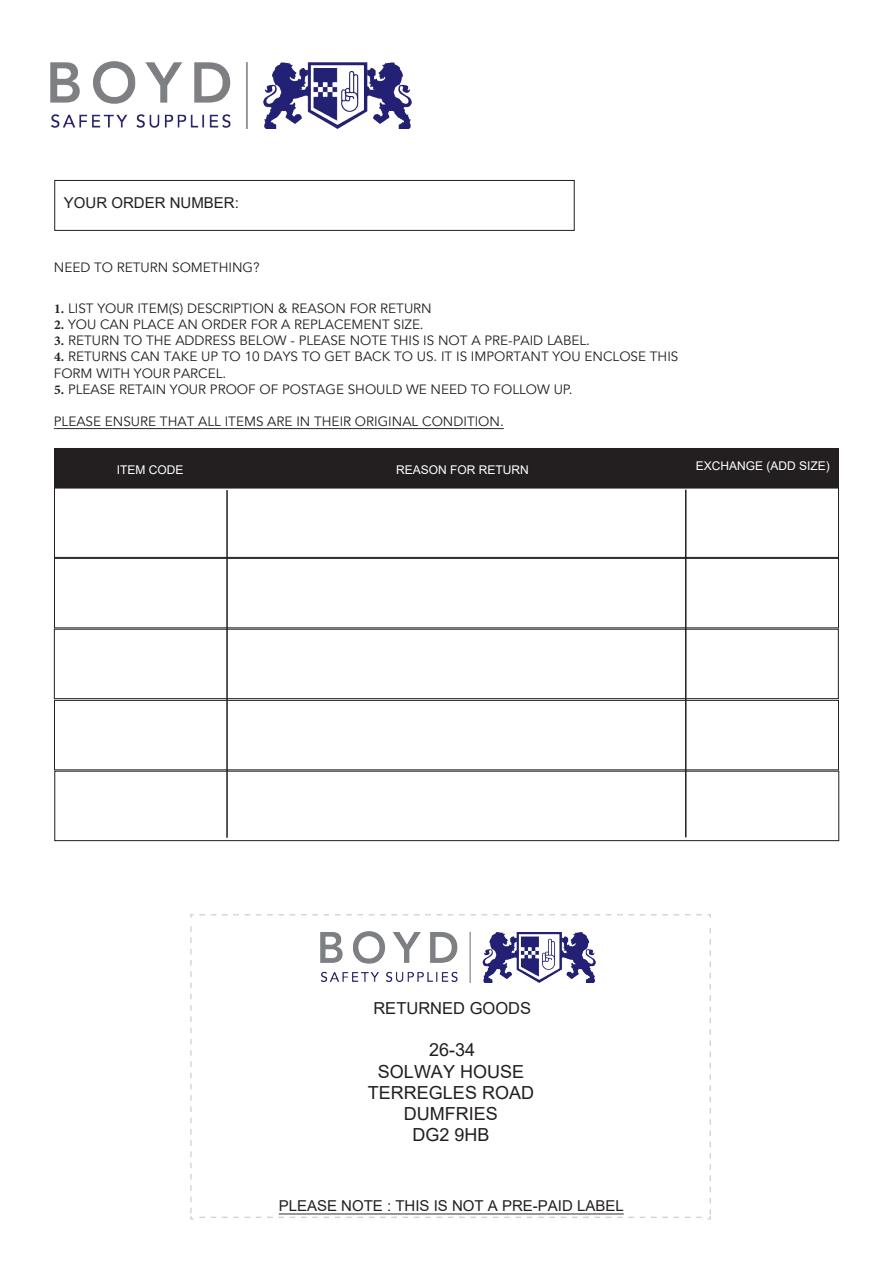
<style>
.page{position:relative;width:893px;height:1263px;background:#fff}
.page>*{position:absolute;margin:0;border:0;box-sizing:border-box;transform-origin:0 0}
.t1{font:18px/21.3px "Arial";color:#231f20;text-align:center}
.t2{font:16.5px "Arial";color:#231f20}
.t3{font:15px "Arial";color:#231f20}
.t4{font:13.5px/16.2px "Avenir";color:#231f20}
.t5{font:12px "Arial";color:#fff}
.s1{font-family:"Minion Pro";font-weight:700}
.s2{font-family:"Minion Pro"}
</style>
<div class="page">
<div style="left:54px;top:448px;width:784px;height:40px;background:#231f20"></div>
<div style="left:54px;top:487px;width:785px;height:71px;border:1px solid #231f20"></div>
<div style="left:54px;top:558px;width:785px;height:70px;border:1px solid #231f20"></div>
<div style="left:54px;top:771px;width:785px;height:70px;border:1px solid #231f20"></div>
<svg style="left:190px;top:914px;width:521px;height:306px"></svg>
<div style="left:54px;top:700px;width:785px;height:70px;border:1px solid #231f20"></div>
<div style="left:54px;top:629px;width:785px;height:70px;border:1px solid #231f20"></div>
<hr style="left:226px;top:490px;width:2px;height:348px;background:#231f20">
<hr style="left:685px;top:490px;width:1px;height:347px;background:#231f20">
<div style="left:54px;top:180px;width:521px;height:51px;border:1px solid #231f20"></div>
<img style="left:51px;top:61px;width:360px;height:67px">
<img style="left:321px;top:932px;width:275px;height:51px">
<hr style="left:54px;top:428px;width:450px;height:1px;background:#231f20">
<hr style="left:279px;top:1213px;width:345px;height:1px;background:#231f20">
<p class="t3" style="left:64px;top:192px;width:177px">YOUR ORDER NUMBER:</p>
<p class="t4" style="left:54px;top:260px;width:207px">NEED TO RETURN SOMETHING?</p>
<p class="t4" style="left:54px;top:300px;width:379px"><span class="s1">1.</span> LIST YOUR ITEM(S) DESCRIPTION &amp; REASON FOR RETURN</p>
<p class="t4" style="left:54px;top:317px;width:371px"><span class="s1">2.</span> YOU CAN PLACE AN ORDER FOR A REPLACEMENT SIZE<span class="s2">.</span></p>
<p class="t4" style="left:54px;top:333px;width:537px"><span class="s1">3.</span> RETURN TO THE ADDRESS BELOW - PLEASE NOTE THIS IS NOT A PRE-PAID LABEL.</p>
<p class="t4" style="left:54px;top:349px;width:626px"><span class="s1">4.</span> RETURNS CAN TAKE UP TO 10 DAYS TO GET BACK TO US. IT IS IMPORTANT YOU ENCLOSE THIS<br>FORM WITH YOUR PARCEL.</p>
<p class="t4" style="left:54px;top:381px;width:520px"><span class="s1">5.</span> PLEASE RETAIN YOUR PROOF OF POSTAGE SHOULD WE NEED TO FOLLOW UP.</p>
<p class="t4" style="left:54px;top:414px;width:451px">PLEASE ENSURE THAT ALL ITEMS ARE IN THEIR ORIGINAL CONDITION.</p>
<p class="t5" style="left:117px;top:462px;width:68px">ITEM CODE</p>
<p class="t5" style="left:396px;top:461px;width:134px">REASON FOR RETURN</p>
<p class="t5" style="left:696px;top:458px;width:136px">EXCHANGE (ADD SIZE)</p>
<p class="t2" style="left:373px;top:996px;width:159px">RETURNED GOODS</p>
<p class="t1" style="left:368px;top:1039px;width:168px">26-34<br>SOLWAY HOUSE<br>TERREGLES ROAD<br>DUMFRIES<br>DG2 9HB</p>
<p class="t3" style="left:279px;top:1196px;width:347px">PLEASE NOTE : THIS IS NOT A PRE-PAID LABEL</p>
</div>
